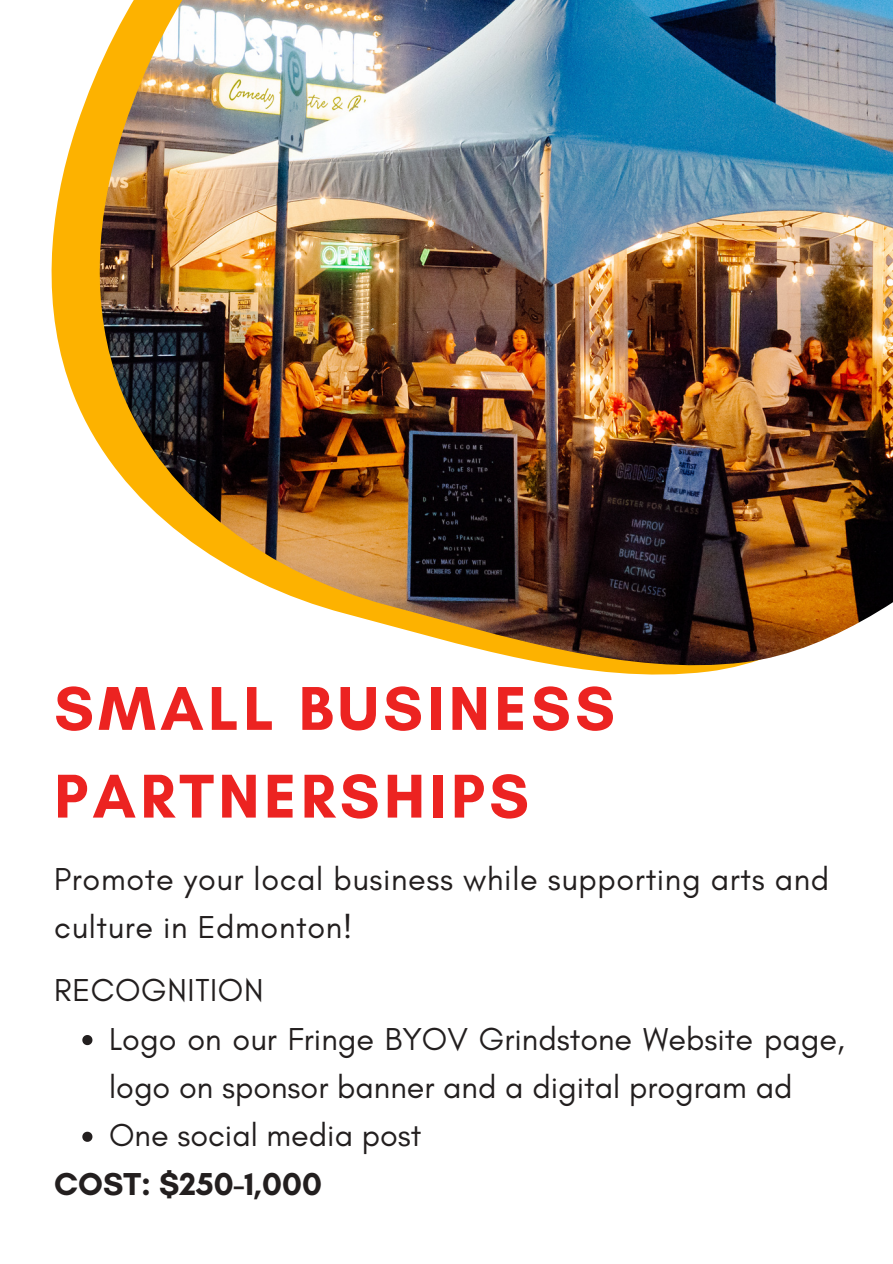
<style>
.page{position:relative;width:893px;height:1264px;background:#fff}
.page>*{position:absolute;margin:0;border:0;box-sizing:border-box;transform-origin:0 0}
.t1{font:700 63px/87.8px "Glacial Indifference";letter-spacing:.07em;color:#ec2321}
.t2{font:32.25px/48.3px "Glacial Indifference";color:#231f1f}
.t3{font:32.25px/48.3px "Glacial Indifference";letter-spacing:.02em;color:#231f1f}
.t4{font:700 32.25px "Glacial Indifference";color:#231f1f}
</style>
<div class="page">
<svg style="left:82px;top:1035px;width:10px;height:10px"></svg>
<svg style="left:82px;top:1131px;width:10px;height:10px"></svg>
<svg style="left:51px;top:92px;width:691px;height:583px"></svg>
<img style="left:89px;top:0;width:803px;height:665px">
<p class="t1" style="left:54px;top:664px;width:562px">SMALL BUSINESS<br>PARTNERSHIPS</p>
<p class="t3" style="left:54px;top:854px;width:776px">Promote your local business while supporting arts and culture in Edmonton!</p>
<p class="t3" style="left:54px;top:965px;width:211px">RECOGNITION</p>
<p class="t2" style="left:109px;top:1014px;width:737px">Logo on our Fringe BYOV Grindstone Website page, logo on sponsor banner and a digital program ad</p>
<p class="t2" style="left:109px;top:1110px;width:314px">One social media post</p>
<p class="t4" style="left:54px;top:1163px;width:269px">COST: $250-1,000</p>
</div>
